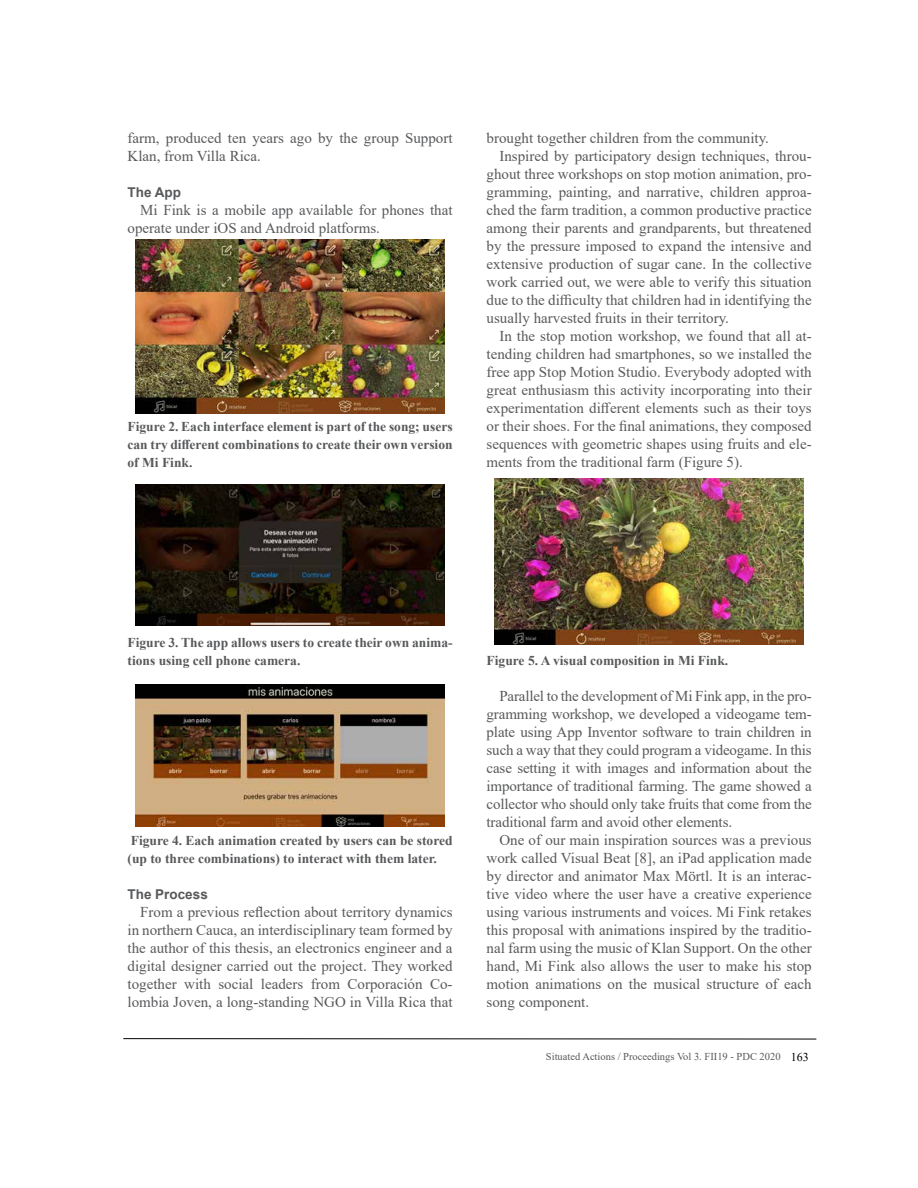
<style>
.page{position:relative;width:918px;height:1188px;background:#fff}
.page>*{position:absolute;margin:0;border:0;box-sizing:border-box;transform-origin:0 0}
.t1{font:15px/18px "Times New Roman";color:#58595b;text-align:justify}
.t2{font:700 13.5px/18px "Times New Roman";color:#58595b}
.t3{font:700 13.5px "Arial";color:#58595b}
.t4{font:10.5px "Times New Roman";color:#58595b}
.s1{font-size:12px;color:#000}
</style>
<div class="page">
<hr style="left:123px;top:1038px;width:693px;height:1px;background:#000">
<img style="left:136px;top:240px;width:309px;height:173px">
<img style="left:136px;top:484px;width:309px;height:142px">
<img style="left:136px;top:685px;width:309px;height:142px">
<img style="left:495px;top:479px;width:309px;height:166px">
<p class="t1" style="left:128px;top:129px;width:327px">farm, produced ten years ago by the group Support<br>Klan, from Villa Rica.</p>
<p class="t3" style="left:128px;top:185px;width:55px">The App</p>
<p class="t1" style="left:128px;top:201px;width:327px;text-indent:13px">Mi Fink is a mobile app available for phones that operate under iOS and Android platforms.</p>
<p class="t2" style="left:128px;top:418px;width:327px;text-align:justify">Figure 2. Each interface element is part of the song; users can try different combinations to create their own version of Mi Fink.</p>
<p class="t1" style="left:487px;top:129px;width:284px">brought together children from the community.</p>
<p class="t1" style="left:499px;top:147px;width:314px">Inspired by participatory design techniques, throu-</p>
<p class="t1" style="left:487px;top:165px;width:327px">ghout three workshops on stop motion animation, pro-</p>
<p class="t1" style="left:487px;top:183px;width:327px">gramming, painting, and narrative, children approa-</p>
<p class="t1" style="left:487px;top:201px;width:327px">ched the farm tradition, a common productive practice</p>
<p class="t1" style="left:487px;top:219px;width:327px">among their parents and grandparents, but threatened</p>
<p class="t1" style="left:487px;top:237px;width:327px">by the pressure imposed to expand the intensive and</p>
<p class="t1" style="left:487px;top:255px;width:327px">extensive production of sugar cane. In the collective</p>
<p class="t1" style="left:487px;top:273px;width:327px">work carried out, we were able to verify this situation</p>
<p class="t1" style="left:487px;top:291px;width:327px">due to the difficulty that children had in identifying the</p>
<p class="t1" style="left:487px;top:309px;width:244px">usually harvested fruits in their territory.</p>
<p class="t1" style="left:499px;top:327px;width:314px">In the stop motion workshop, we found that all at-</p>
<p class="t1" style="left:487px;top:345px;width:327px">tending children had smartphones, so we installed the</p>
<p class="t1" style="left:487px;top:363px;width:327px">free app Stop Motion Studio. Everybody adopted with</p>
<p class="t1" style="left:487px;top:381px;width:327px">great enthusiasm this activity incorporating into their</p>
<p class="t1" style="left:487px;top:399px;width:327px">experimentation different elements such as their toys</p>
<p class="t1" style="left:487px;top:417px;width:327px">or their shoes. For the final animations, they composed</p>
<p class="t1" style="left:487px;top:435px;width:327px">sequences with geometric shapes using fruits and ele-</p>
<p class="t1" style="left:487px;top:453px;width:258px">ments from the traditional farm (Figure 5).</p>
<p class="t2" style="left:128px;top:634px;width:327px">Figure 3. The app allows users to create their own anima&shy;tions using cell phone camera.</p>
<p class="t2" style="left:128px;top:832px;width:327px">Figure 4. Each animation created by users can be stored (up to three combinations) to interact with them later.</p>
<p class="t3" style="left:128px;top:887px;width:82px">The Process</p>
<p class="t1" style="left:128px;top:903px;width:327px;text-indent:13px">From a previous reflection about territory dynamics in northern Cauca, an interdisciplinary team formed by the author of this thesis, an electronics engineer and a digital designer carried out the project. They worked together with social leaders from Corporación Co&shy;lombia Joven, a long-standing NGO in Villa Rica that</p>
<p class="t2" style="left:487px;top:652px;width:243px">Figure 5. A visual composition in Mi Fink.</p>
<p class="t1" style="left:487px;top:687px;width:327px;text-indent:13px">Parallel to the development of Mi Fink app, in the pro&shy;gramming workshop, we developed a videogame tem&shy;plate using App Inventor software to train children in such a way that they could program a videogame. In this case setting it with images and information about the importance of traditional farming. The game showed a collector who should only take fruits that come from the traditional farm and avoid other elements.</p>
<p class="t1" style="left:487px;top:831px;width:327px;text-indent:13px">One of our main inspiration sources was a previous work called Visual Beat [8], an iPad application made by director and animator Max Mörtl. It is an interac&shy;tive video where the user have a creative experience using various instruments and voices. Mi Fink retakes this proposal with animations inspired by the traditio&shy;nal farm using the music of Klan Support. On the other hand, Mi Fink also allows the user to make his stop motion animations on the musical structure of each song component.</p>
<p class="t4" style="left:546px;top:1050px;width:264px">Situated Actions / Proceedings Vol 3. FII19 - PDC 2020 <span class="s1">163</span></p>
</div>
